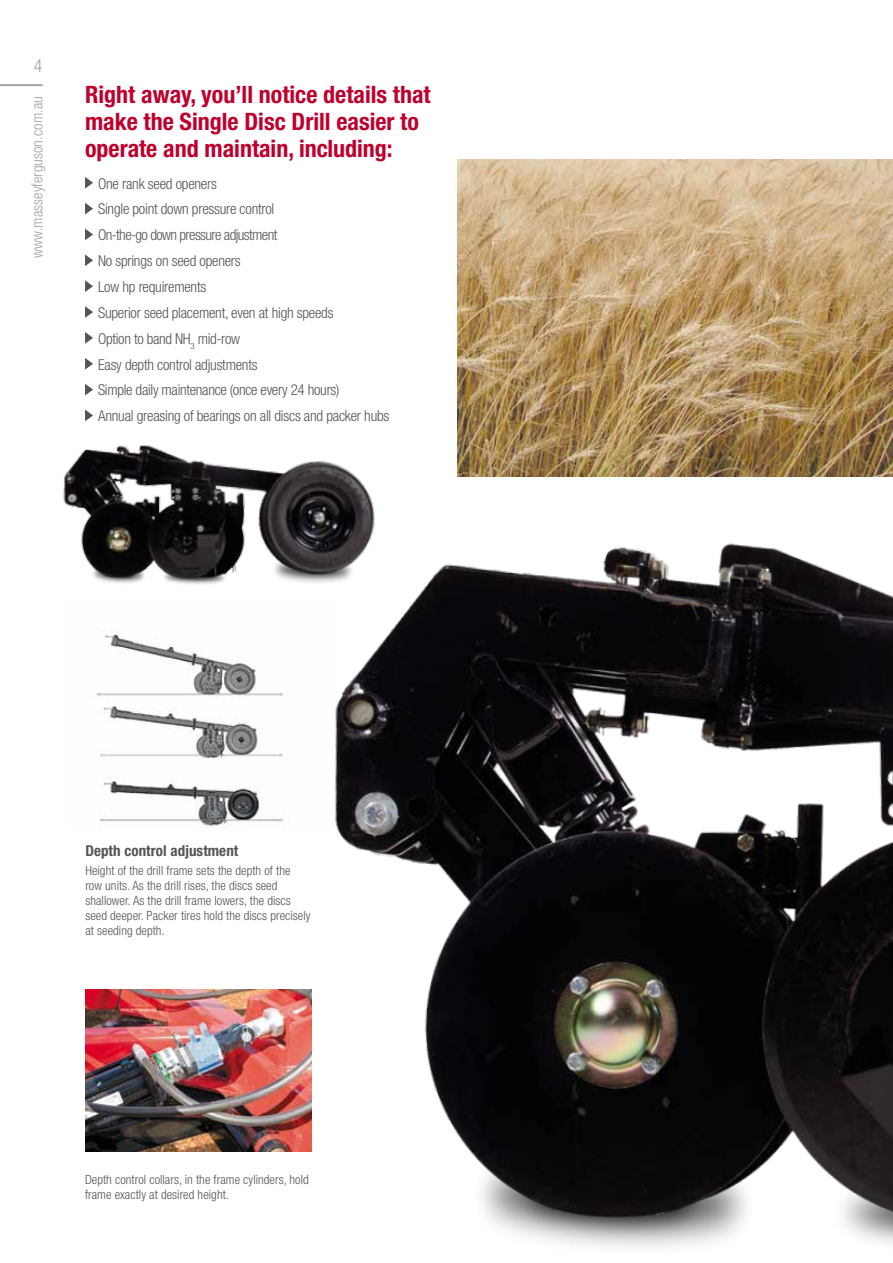
<style>
.page{position:relative;width:893px;height:1263px;background:#fff}
.page>*{position:absolute;margin:0;border:0;box-sizing:border-box;transform-origin:0 0}
.t1{font:700 condensed 24px/27px "Helvetica Neue";color:#be002e}
.t2{font:300 condensed 18px "Helvetica Neue";color:#a2a2a2}
.t3{font:300 condensed 15px/25.8px "Helvetica Neue";letter-spacing:-.015em;color:#545454}
.t4{font:300 condensed 15px "Helvetica Neue";letter-spacing:.005em;color:#a2a2a2}
.t5{font:700 condensed 15px "Helvetica Neue";letter-spacing:.005em;color:#545454}
.t6{font:300 condensed 12.75px/15px "Helvetica Neue";letter-spacing:.005em;color:#545454}
</style>
<div class="page">
<img style="left:96px;top:631px;width:166px;height:198px">
<svg style="left:85px;top:177px;width:8px;height:12px"></svg>
<svg style="left:85px;top:203px;width:8px;height:11px"></svg>
<svg style="left:85px;top:229px;width:8px;height:11px"></svg>
<svg style="left:85px;top:254px;width:8px;height:12px"></svg>
<svg style="left:85px;top:280px;width:8px;height:12px"></svg>
<svg style="left:85px;top:306px;width:8px;height:12px"></svg>
<svg style="left:85px;top:332px;width:8px;height:12px"></svg>
<svg style="left:85px;top:358px;width:8px;height:12px"></svg>
<svg style="left:85px;top:384px;width:8px;height:11px"></svg>
<svg style="left:85px;top:410px;width:8px;height:10px"></svg>
<img style="left:262px;top:543px;width:631px;height:705px">
<img style="left:457px;top:160px;width:436px;height:317px">
<img style="left:85px;top:989px;width:227px;height:162px">
<img style="left:63px;top:420px;width:314px;height:170px">
<hr style="left:0;top:84px;width:43px;height:2px;background:#a2a2a2">
<p class="t2" style="left:34px;top:56px;width:10px">4</p>
<p class="t4" style="left:29px;top:258px;width:163px;rotate:-90deg">www.masseyferguson.com.au</p>
<h1 class="t1" style="left:85px;top:80px;width:347px">Right away, you’ll notice details that make the Single Disc Drill easier to operate and maintain, including:</h1>
<p class="t3" style="left:98px;top:170px;width:293px">One rank seed openers<br>Single point down pressure control<br>On-the-go down pressure adjustment<br>No springs on seed openers<br>Low hp requirements<br>Superior seed placement, even at high speeds<br>Option to band NH<sub>3</sub> mid-row<br>Easy depth control adjustments<br>Simple daily maintenance (once every 24 hours)<br>Annual greasing of bearings on all discs and packer hubs</p>
<p class="t5" style="left:85px;top:842px;width:154px">Depth control adjustment</p>
<p class="t6" style="left:85px;top:863px;width:227px">Height of the drill frame sets the depth of the<br>row units. As the drill rises, the discs seed shallower. As the drill frame lowers, the discs seed deeper. Packer tires hold the discs precisely at seeding depth.</p>
<p class="t6" style="left:85px;top:1172px;width:225px">Depth control collars, in the frame cylinders, hold frame exactly at desired height.</p>
</div>
